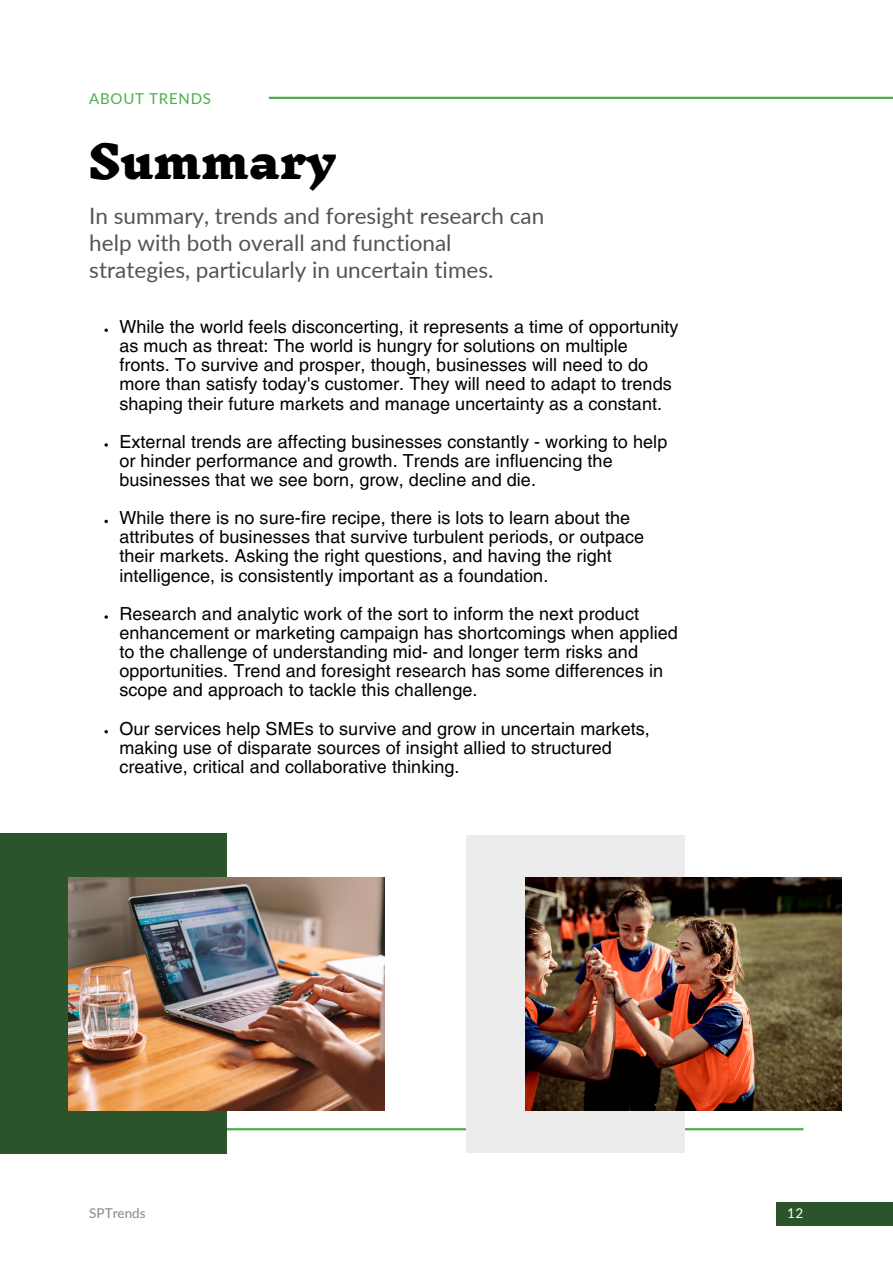
<style>
.page{position:relative;width:893px;height:1264px;background:#fff}
.page>*{position:absolute;margin:0;border:0;box-sizing:border-box;transform-origin:0 0}
.t1{font:900 45px "Inknut Antiqua";color:#000}
.t2{font:22.5px/27px "Lato";color:#545454}
.t3{font:18px/19px "Helvetica LT Pro";letter-spacing:.005em;color:#000}
.t4{font:15px "Lato";letter-spacing:.05em;color:#4aaf48}
.t5{font:13.5px "Lato";color:#868686}
.t6{font:13.5px "Lato";color:#fff}
</style>
<div class="page">
<hr style="left:0;top:1128px;width:803px;height:2px;background:#4aaf48">
<hr style="left:269px;top:97px;width:623px;height:2px;background:#4aaf48">
<div style="left:0;top:833px;width:227px;height:321px;background:#2b542b"></div>
<img style="left:68px;top:877px;width:316px;height:233px">
<div style="left:466px;top:835px;width:218px;height:317px;background:#edeced"></div>
<img style="left:525px;top:877px;width:316px;height:233px">
<svg style="left:104px;top:328px;width:4px;height:4px"></svg>
<svg style="left:104px;top:519px;width:4px;height:4px"></svg>
<svg style="left:104px;top:730px;width:4px;height:3px"></svg>
<div style="left:775px;top:1201px;width:117px;height:24px;background:#2b542b"></div>
<p class="t4" style="left:89px;top:89px;width:123px">ABOUT TRENDS</p>
<p class="t1" style="left:89px;top:137px;width:249px">Summary</p>
<p class="t2" style="left:89px;top:202px;width:456px">In summary, trends and foresight research can help with both overall and functional strategies, particularly in uncertain times.</p>
<p class="t3" style="left:119px;top:319px;width:560px">While the world feels disconcerting, it represents a time of opportunity as much as threat: The world is hungry for solutions on multiple fronts. To survive and prosper, though, businesses will need to do more than satisfy today's customer. They will need to adapt to trends shaping their future markets and manage uncertainty as a constant.</p>
<p class="t3" style="left:119px;top:433px;width:549px">External trends are affecting businesses constantly - working to help or hinder performance and growth. Trends are influencing the businesses that we see born, grow, decline and die.</p>
<p class="t3" style="left:119px;top:510px;width:526px">While there is no sure-fire recipe, there is lots to learn about the attributes of businesses that survive turbulent periods, or outpace their markets. Asking the right questions, and having the right intelligence, is consistently important as a foundation.</p>
<p class="t3" style="left:119px;top:605px;width:560px">Research and analytic work of the sort to inform the next product enhancement or marketing campaign has shortcomings when applied to the challenge of understanding mid- and longer term risks and opportunities. Trend and foresight research has some differences in scope and approach to tackle this challenge.</p>
<p class="t3" style="left:119px;top:720px;width:532px">Our services help SMEs to survive and grow in uncertain markets, making use of disparate sources of insight allied to structured creative, critical and collaborative thinking.</p>
<p class="t5" style="left:89px;top:1204px;width:58px">SPTrends</p>
<p class="t6" style="left:787px;top:1204px;width:18px">12</p>
</div>
